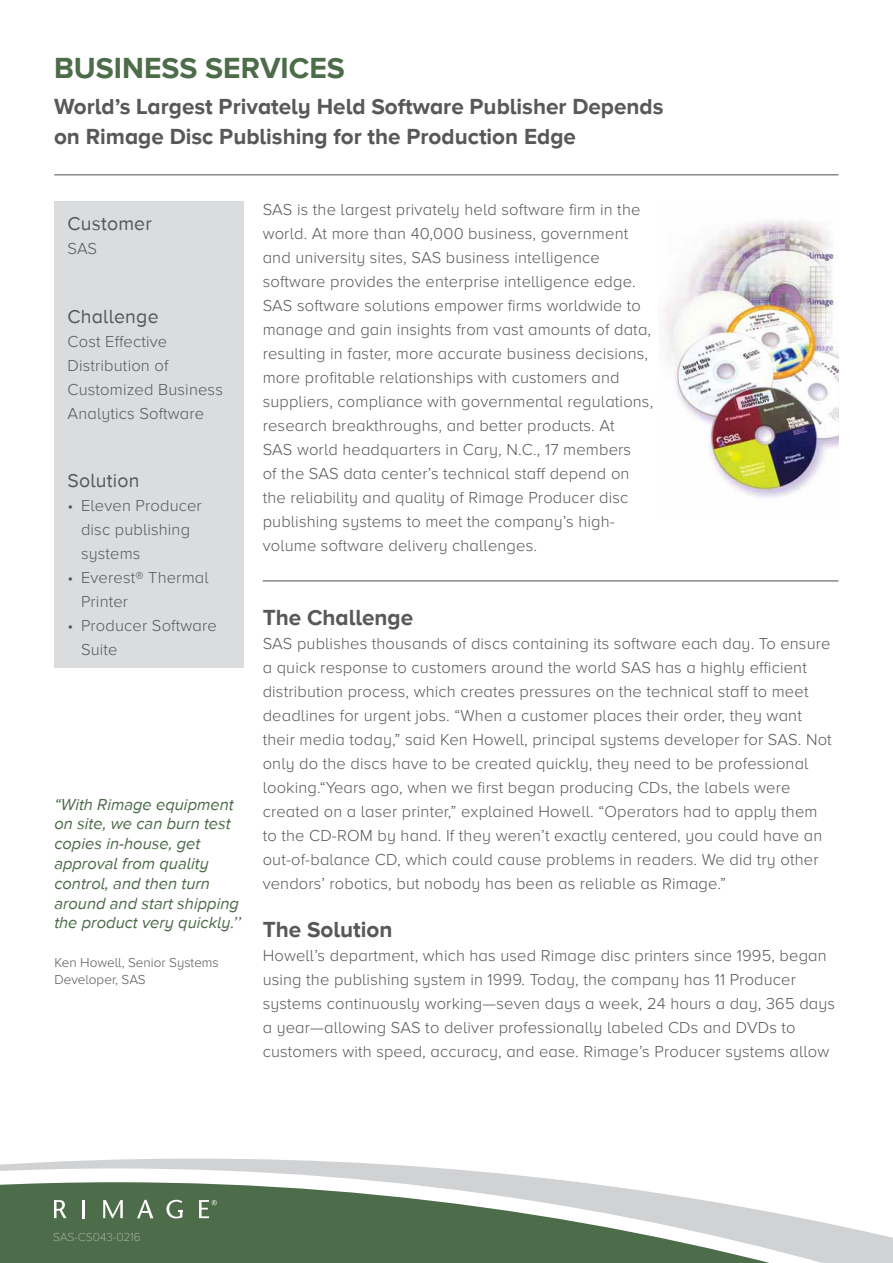
<style>
.page{position:relative;width:893px;height:1263px;background:#fff}
.page>*{position:absolute;margin:0;border:0;box-sizing:border-box;transform-origin:0 0}
.t1{font:700 30px "Proxima Nova A";color:#4d6c49}
.t2{font:700 22.5px/30px "Proxima Nova A";color:#57585a}
.t3{font:19.5px "Proxima Nova A";letter-spacing:.01em;color:#57585a}
.t4{font:300 16.5px/24px "Proxima Nova A";letter-spacing:.01em;color:#57585a}
.t5{font:italic 16.5px/19.8px "Proxima Nova A";color:#4d6c49}
.t6{font:300 13.5px/16.2px "Proxima Nova A";color:#57585a}
.t7{font:100 12px "Proxima Nova A";color:#d1d2d4}
</style>
<div class="page">
<svg style="left:0;top:1158px;width:434px;height:10px;fill:#d1d2d4"></svg>
<svg style="left:0;top:1168px;width:575px;height:14px"></svg>
<svg style="left:0;top:1182px;width:893px;height:81px;fill:#4d6c49"></svg>
<svg style="left:54px;top:1200px;width:13px;height:18px"></svg>
<hr style="left:82px;top:1200px;width:3px;height:18px;background:#fff">
<svg style="left:103px;top:1200px;width:20px;height:18px"></svg>
<svg style="left:166px;top:1200px;width:16px;height:18px"></svg>
<svg style="left:137px;top:1200px;width:16px;height:18px"></svg>
<svg style="left:199px;top:1200px;width:18px;height:18px"></svg>
<div style="left:54px;top:201px;width:189px;height:467px;background:#dbdcde"></div>
<hr style="left:54px;top:174px;width:784px;height:1px;background:#4c4c4e">
<hr style="left:263px;top:580px;width:575px;height:1px;background:#4c4c4e">
<img style="left:664px;top:220px;width:174px;height:278px">
<h1 class="t1" style="left:54px;top:55px;width:292px">BUSINESS SERVICES</h1>
<h2 class="t2" style="left:54px;top:93px;width:611px">World’s Largest Privately Held Software Publisher Depends on Rimage Disc Publishing for the Production Edge</h2>
<p class="t3" style="left:68px;top:216px;width:86px">Customer</p>
<p class="t4" style="left:68px;top:238px;width:31px">SAS</p>
<p class="t3" style="left:68px;top:308px;width:93px">Challenge</p>
<p class="t4" style="left:68px;top:330px;width:157px">Cost Effective<br>Distribution of<br>Customized Business<br>Analytics Software</p>
<p class="t3" style="left:68px;top:472px;width:73px">Solution</p>
<p class="t4" style="left:81px;top:494px;width:122px;text-indent:-14px">• Eleven Producer disc publishing systems</p>
<p class="t4" style="left:81px;top:566px;width:129px;text-indent:-14px">• Everest® Thermal<br>Printer</p>
<p class="t4" style="left:81px;top:614px;width:137px;text-indent:-14px">• Producer Software<br>Suite</p>
<p class="t5" style="left:54px;top:795px;width:188px">“With Rimage equipment on site, we can burn test copies in-house, get approval from quality control, and then turn around and start shipping the product very quickly.’’</p>
<p class="t6" style="left:54px;top:956px;width:166px">Ken Howell, Senior Systems<br>Developer, SAS</p>
<p class="t4" style="left:263px;top:198px;width:392px">SAS is the largest privately held software firm in the world. At more than 40,000 business, government and university sites, SAS business intelligence software provides the enterprise intelligence edge.<br>SAS software solutions empower firms worldwide to manage and gain insights from vast amounts of data, resulting in faster, more accurate business decisions, more profitable relationships with customers and suppliers, compliance with governmental regulations, research breakthroughs, and better products. At<br>SAS world headquarters in Cary, N.C., 17 members<br>of the SAS data center’s technical staff depend on the reliability and quality of Rimage Producer disc publishing systems to meet the company’s high&shy;volume software delivery challenges.</p>
<h2 class="t2" style="left:263px;top:604px;width:152px">The Challenge</h2>
<p class="t4" style="left:263px;top:633px;width:571px">SAS publishes thousands of discs containing its software each day. To ensure a quick response to customers around the world SAS has a highly efficient distribution process, which creates pressures on the technical staff to meet deadlines for urgent jobs. “When a customer places their order, they want their media today,” said Ken Howell, principal systems developer for SAS. Not only do the discs have to be created quickly, they need to be professional looking.“Years ago, when we first began producing CDs, the labels were created on a laser printer,” explained Howell. “Operators had to apply them to the CD-ROM by hand. If they weren’t exactly centered, you could have an out-of-balance CD, which could cause problems in readers. We did try other vendors’ robotics, but nobody has been as reliable as Rimage.”</p>
<h2 class="t2" style="left:263px;top:915px;width:131px">The Solution</h2>
<p class="t4" style="left:263px;top:944px;width:574px">Howell’s department, which has used Rimage disc printers since 1995, began using the publishing system in 1999. Today, the company has 11 Producer systems continuously working—seven days a week, 24 hours a day, 365 days a year—allowing SAS to deliver professionally labeled CDs and DVDs to customers with speed, accuracy, and ease. Rimage’s Producer systems allow</p>
<p class="t7" style="left:53px;top:1232px;width:89px">SAS-CS043-0216</p>
</div>
